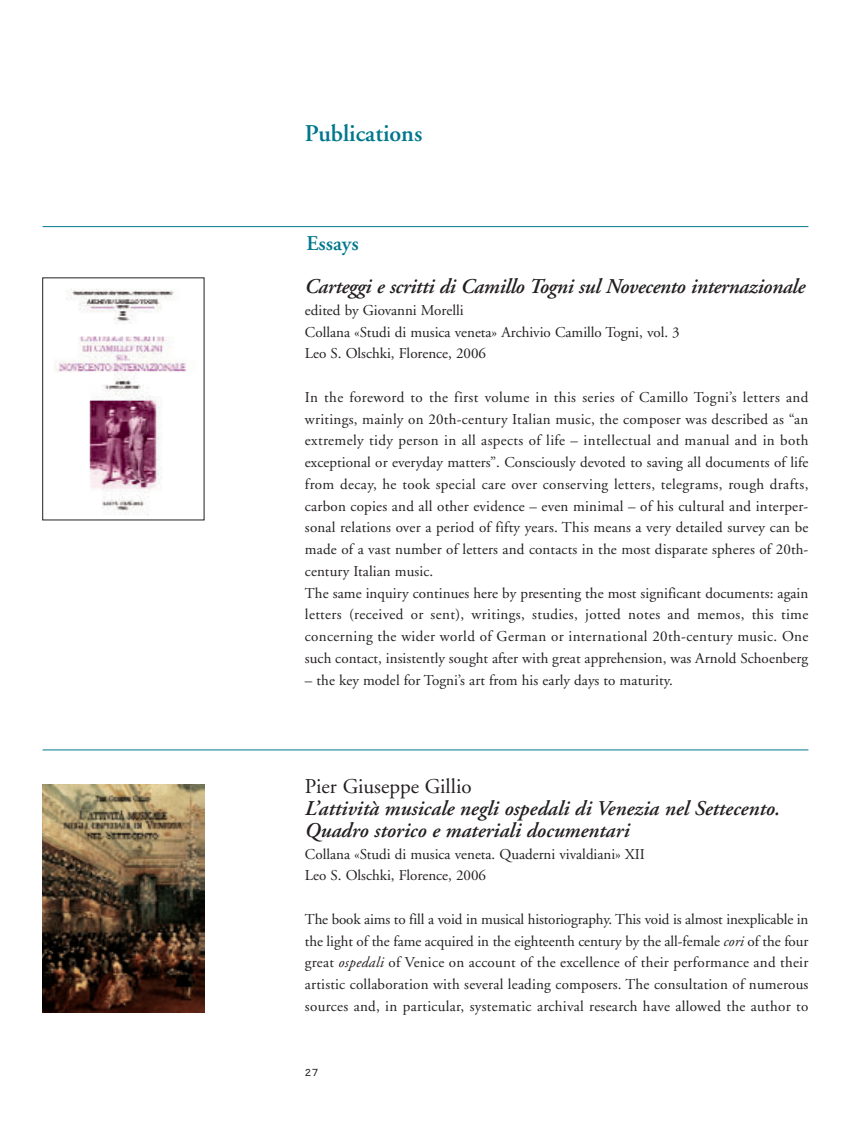
<style>
.page{position:relative;width:851px;height:1127px;background:#fff}
.page>*{position:absolute;margin:0;border:0;box-sizing:border-box;transform-origin:0 0}
.t1{font:600 24px "Adobe Garamond";color:#00788b}
.t2{font:italic 600 21px/21.8px "Adobe Garamond";color:#231f20}
.t3{font:21px "Adobe Garamond";color:#231f20}
.t4{font:600 21px "Adobe Garamond";color:#00788b}
.t5{font:15px/21.8px "Adobe Garamond";letter-spacing:.015em;color:#231f20}
.t6{font:13.5px "Copperplate Twenty Nine BC";color:#231f20}
.s1{font-style:italic}
</style>
<div class="page">
<img style="left:54px;top:289px;width:133px;height:226px">
<hr style="left:43px;top:226px;width:765px;height:1px;background:#00788b">
<hr style="left:43px;top:750px;width:765px;height:1px;background:#00788b">
<img style="left:43px;top:784px;width:161px;height:228px">
<h1 class="t1" style="left:305px;top:124px;width:119px">Publications</h1>
<h2 class="t4" style="left:306px;top:234px;width:54px">Essays</h2>
<h2 class="t2" style="left:305px;top:277px;width:501px">Carteggi e scritti di Camillo Togni sul Novecento internazionale</h2>
<p class="t5" style="left:305px;top:301px;width:376px">edited by Giovanni Morelli<br>Collana «Studi di musica veneta» Archivio Camillo Togni, vol. 3<br>Leo S. Olschki, Florence, 2006</p>
<p class="t5" style="left:305px;top:388px;width:505px">In the foreword to the first volume in this series of Camillo Togni’s letters and writings, mainly on 20th-century Italian music, the composer was described as “an extremely tidy person in all aspects of life – intellectual and manual and in both exceptional or everyday matters”. Consciously devoted to saving all documents of life from decay, he took special care over conserving letters, telegrams, rough drafts, carbon copies and all other evidence – even minimal – of his cultural and interper&shy;sonal relations over a period of fifty years. This means a very detailed survey can be made of a vast number of letters and contacts in the most disparate spheres of 20th&shy;century Italian music.<br>The same inquiry continues here by presenting the most significant documents: again letters (received or sent), writings, studies, jotted notes and memos, this time concerning the wider world of German or international 20th-century music. One such contact, insistently sought after with great apprehension, was Arnold Schoenberg</p>
<p class="t5" style="left:305px;top:670px;width:369px">– the key model for Togni’s art from his early days to maturity.</p>
<h2 class="t3" style="left:305px;top:778px;width:168px">Pier Giuseppe Gillio</h2>
<h2 class="t2" style="left:305px;top:799px;width:477px">L’attività musicale negli ospedali di Venezia nel Settecento.<br>Quadro storico e materiali documentari</h2>
<p class="t5" style="left:305px;top:844px;width:341px">Collana «Studi di musica veneta. Quaderni vivaldiani» XII<br>Leo S. Olschki, Florence, 2006</p>
<p class="t5" style="left:305px;top:910px;width:505px;text-align:justify">The book aims to fill a void in musical historiography. This void is almost inexplicable in the light of the fame acquired in the eighteenth century by the all-female <span class="s1">cori</span> of the four great <span class="s1">ospedali</span> of Venice on account of the excellence of their performance and their artistic collaboration with several leading composers. The consultation of numerous sources and, in particular, systematic archival research have allowed the author to</p>
<p class="t6" style="left:305px;top:1063px;width:15px">27</p>
</div>
